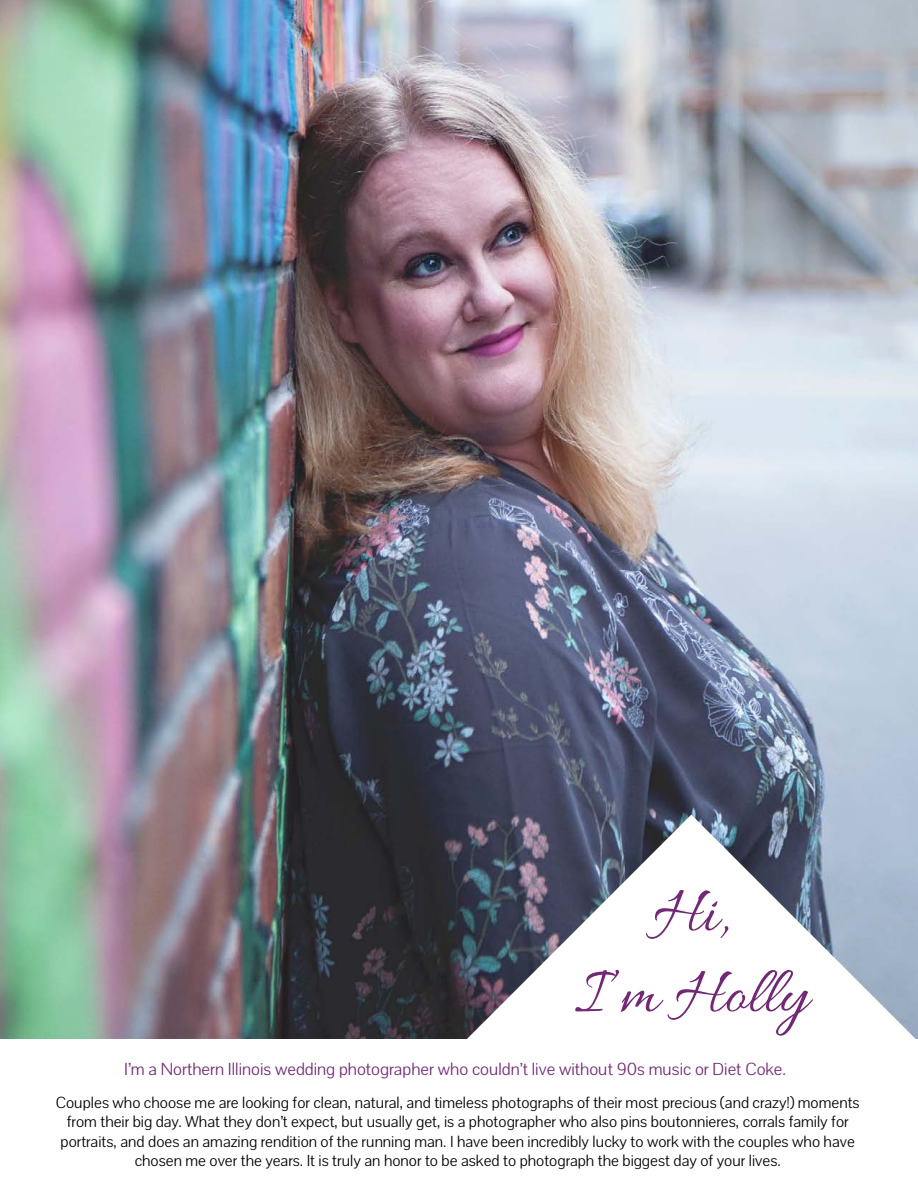
<style>
.page{position:relative;width:918px;height:1188px;background:#fff}
.page>*{position:absolute;margin:0;border:0;box-sizing:border-box;transform-origin:0 0}
.t1{font:67.5px/81px "Allura";color:#722876;text-align:center}
.t2{font:18px "Pavanam";color:#722876}
.t3{font:16.5px/19.5px "Pavanam";color:#000;text-align:center}
</style>
<div class="page">
<img style="left:0;top:0;width:918px;height:1039px">
<svg style="left:466px;top:815px;width:451px;height:224px"></svg>
<h1 class="t1" style="left:575px;top:877px;width:235px">Hi,<br>I’m Holly</h1>
<p class="t2" style="left:124px;top:1058px;width:663px">I’m a Northern Illinois wedding photographer who couldn’t live without 90s music or Diet Coke.</p>
<p class="t3" style="left:56px;top:1093px;width:805px">Couples who choose me are looking for clean, natural, and timeless photographs of their most precious (and crazy!) moments from their big day. What they don’t expect, but usually get, is a photographer who also pins boutonnieres, corrals family for portraits, and does an amazing rendition of the running man. I have been incredibly lucky to work with the couples who have chosen me over the years. It is truly an honor to be asked to photograph the biggest day of your lives.</p>
</div>
